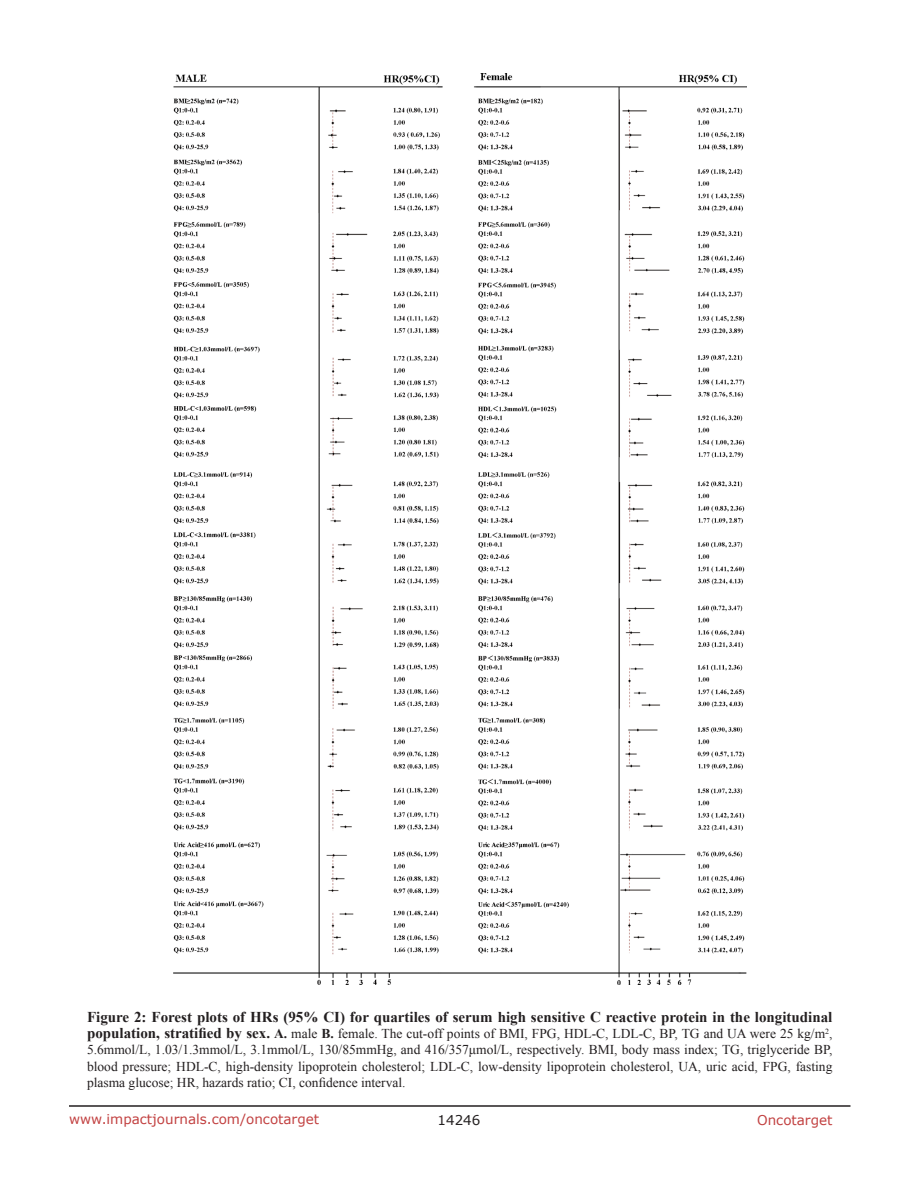
<style>
.page{position:relative;width:918px;height:1188px;background:#fff}
.page>*{position:absolute;margin:0;border:0;box-sizing:border-box;transform-origin:0 0}
.figuretext{font:700 15px "Times New Roman";color:#231f20}
.figuretext-2{font:13.5px/16.2px "Times New Roman";color:#231f20;text-align:justify}
.t1{font:13.5px "Verdana";color:#c24141}
.t2{font:13.5px "Verdana";color:#231f20}
.s1{font-weight:700;font-size:15px}
.s2{font-weight:700}
</style>
<div class="page">
<hr style="left:69px;top:1105px;width:781px;height:2px;background:#231f20">
<img style="left:173px;top:74px;width:573px;height:911px">
<p class="figuretext" style="left:87px;top:1007px;width:747px">Figure 2: Forest plots of HRs (95% CI) for quartiles of serum high sensitive C reactive protein in the longitudinal</p>
<p class="figuretext-2" style="left:87px;top:1025px;width:747px"><span class="s1">population, stratified by sex.</span> <span class="s2">A.</span> male <span class="s2">B.</span> female. The cut-off points of BMI, FPG, HDL-C, LDL-C, BP, TG and UA were 25 kg/m<sup>2</sup>, 5.6mmol/L, 1.03/1.3mmol/L, 3.1mmol/L, 130/85mmHg, and 416/357μmol/L, respectively. BMI, body mass index; TG, triglyceride BP, blood pressure; HDL-C, high-density lipoprotein cholesterol; LDL-C, low-density lipoprotein cholesterol, UA, uric acid, FPG, fasting plasma glucose; HR, hazards ratio; CI, confidence interval.</p>
<p class="t1" style="left:69px;top:1110px;width:252px">www.impactjournals.com/oncotarget</p>
<p class="t2" style="left:438px;top:1111px;width:44px">14246</p>
<p class="t1" style="left:757px;top:1111px;width:77px">Oncotarget</p>
</div>
